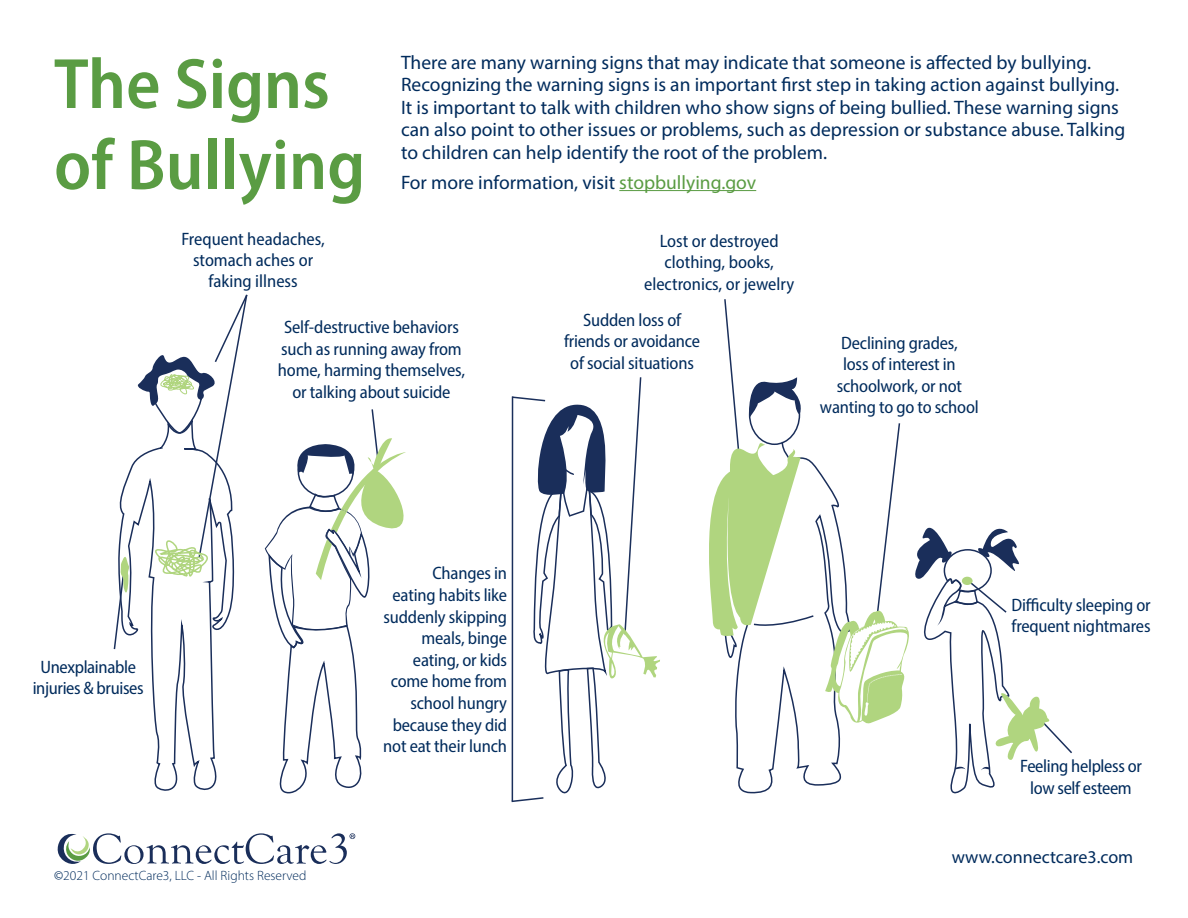
<style>
.page{position:relative;width:1188px;height:918px;background:#fff}
.page>*{position:absolute;margin:0;border:0;box-sizing:border-box;transform-origin:0 0}
.t1{font:600 semi-condensed 72px/81px "Myriad Pro";color:#5a9c43}
.t2{font:19.5px/22.5px "Myriad Pro";color:#002b5c}
.t3{font:semi-condensed 18px/21.6px "Myriad Pro";letter-spacing:-.01em;color:#002b5c;text-align:center}
.t4{font:18px "Myriad Pro";color:#002b5c}
.t5{font:300 13.5px "Myriad Pro";color:#002b5c}
.s1{color:#5a9c43}
.s2{font-weight:400}
</style>
<div class="page">
<hr style="left:619px;top:190px;width:137px;height:1px;background:#5a9c43">
<svg style="left:915px;top:528px;width:157px;height:265px"></svg>
<svg style="left:709px;top:299px;width:200px;height:494px"></svg>
<svg style="left:511px;top:377px;width:149px;height:426px"></svg>
<svg style="left:265px;top:409px;width:141px;height:384px"></svg>
<svg style="left:113px;top:294px;width:135px;height:497px"></svg>
<svg style="left:57px;top:833px;width:298px;height:31px"></svg>
<h1 class="t1" style="left:54px;top:42px;width:313px">The Signs of Bullying</h1>
<p class="t2" style="left:401px;top:51px;width:726px">There are many warning signs that may indicate that someone is affected by bullying.<br>Recognizing the warning signs is an important first step in taking action against bullying.<br>It is important to talk with children who show signs of being bullied. These warning signs can also point to other issues or problems, such as depression or substance abuse. Talking to children can help identify the root of the problem.</p>
<p class="t2" style="left:401px;top:171px;width:357px">For more information, visit <span class="s1">stopbullying.gov</span></p>
<p class="t3" style="left:181px;top:228px;width:145px;line-height:21px">Frequent headaches, stomach aches or faking illness</p>
<p class="t3" style="left:644px;top:230px;width:152px">Lost or destroyed clothing, books, electronics, or jewelry</p>
<p class="t3" style="left:278px;top:316px;width:189px">Self-destructive behaviors such as running away from home, harming themselves, or talking about suicide</p>
<p class="t3" style="left:564px;top:309px;width:138px">Sudden loss of friends or avoidance of social situations</p>
<p class="t3" style="left:820px;top:332px;width:160px">Declining grades,<br>loss of interest in schoolwork, or not wanting to go to school</p>
<p class="t3" style="left:33px;top:656px;width:112px">Unexplainable injuries &amp; bruises</p>
<p class="t5" style="left:54px;top:868px;width:254px"><span class="s2">©</span>2021 ConnectCare3, LLC - All Rights Reserved</p>
<p class="t3" style="left:383px;top:562px;width:125px;text-align:right">Changes in<br>eating habits like suddenly skipping meals, binge eating, or kids come home from school hungry because they did not eat their lunch</p>
<p class="t3" style="left:1011px;top:594px;width:141px;text-align:left">Difficulty sleeping or frequent nightmares</p>
<p class="t3" style="left:1020px;top:755px;width:123px">Feeling helpless or low self esteem</p>
<p class="t4" style="left:952px;top:845px;width:183px">www.connectcare3.com</p>
</div>
